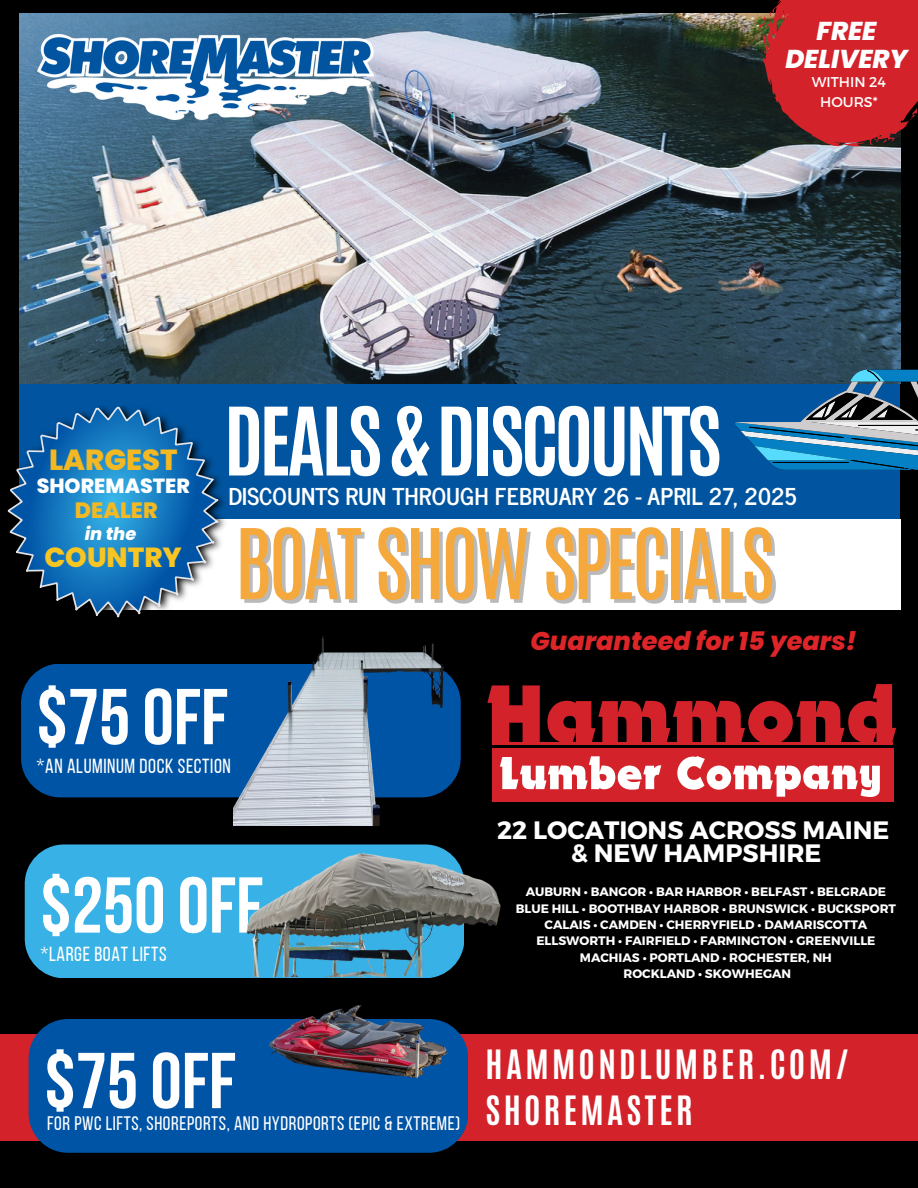
<style>
.page{position:relative;width:918px;height:1188px;background:#000}
.page>*{position:absolute;margin:0;border:0;box-sizing:border-box;transform-origin:0 0}
.t1{font:82.8px "Antonio";letter-spacing:-.05em;color:#f5a83c}
.t2{font:700 80.1px "Antonio";letter-spacing:-.05em;color:#fff}
.t3{font:700 78.9px "Bebas Neue";color:#fff}
.t4{font:700 33.75px/46.7px "Antonio";letter-spacing:.095em;color:#fff}
.t5{font:800 28.95px "Poppins";color:#f3b822}
.t6{font:800 27.6px "Poppins";color:#f8c522}
.t7{font:italic 800 25.8px/28.5px "Poppins";color:#fff;text-align:center}
.t8{font:italic 800 25.5px "Poppins";color:#de2528}
.t9{font:700 25.2px/23.7px "Montserrat";color:#fff;text-align:center}
.t10{font:700 23.1px "News Cycle";letter-spacing:.005em;color:#fff}
.t11{font:800 22.2px "Poppins";color:#f3b822}
.t12{font:800 20.55px "Poppins";color:#fff}
.t13{font:20.4px "Bebas Neue";letter-spacing:.03em;color:#fff}
.t14{font:19.5px "Bebas Neue";letter-spacing:.03em;color:#fff}
.t15{font:italic 800 17.7px "Poppins";color:#fff}
.t16{font:14.1px/19.4px "Montserrat";color:#fff;text-align:center}
.t17{font:700 12.3px/16.4px "Montserrat";color:#fff;text-align:center}
</style>
<div class="page">
<div style="left:19px;top:383px;width:881px;height:145px;background:#01549f"></div>
<img style="left:19px;top:14px;width:881px;height:370px">
<div style="left:100px;top:520px;width:800px;height:90px;background:#fff"></div>
<img style="left:37px;top:34px;width:336px;height:86px">
<div style="left:21px;top:664px;width:440px;height:133px;background:#0054a6;border-radius:39px"></div>
<img style="left:243px;top:636px;width:218px;height:154px">
<div style="left:25px;top:844px;width:439px;height:134px;background:#37b1e6;border-radius:39px"></div>
<img style="left:169px;top:790px;width:332px;height:186px">
<div style="left:0;top:1034px;width:918px;height:107px;background:#d3222a"></div>
<div style="left:29px;top:1019px;width:439px;height:134px;background:#0054a6;border-radius:39px"></div>
<img style="left:269px;top:1005px;width:188px;height:74px">
<svg style="left:759px;top:0;width:159px;height:146px;background:#b52228"></svg>
<svg style="left:7px;top:406px;width:213px;height:212px"></svg>
<svg style="left:487px;top:685px;width:53px;height:59px"></svg>
<svg style="left:547px;top:684px;width:349px;height:60px"></svg>
<div style="left:492px;top:749px;width:401px;height:53px;background:#d3222a"></div>
<svg style="left:500px;top:756px;width:161px;height:34px"></svg>
<svg style="left:677px;top:756px;width:203px;height:41px"></svg>
<hr style="left:492px;top:742px;width:400px;height:3px;background:#d3222a">
<svg style="left:734px;top:370px;width:184px;height:100px"></svg>
<h5 class="t7" style="left:785px;top:17px;width:124px">FREE<br>DELIVERY</h5>
<h2 class="t16" style="left:812px;top:72px;width:76px">WITHIN 24<br>HOURS*</h2>
<h6 class="t5" style="left:49px;top:439px;width:130px">LARGEST</h6>
<p class="t12" style="left:37px;top:471px;width:155px">SHOREMASTER</p>
<p class="t11" style="left:75px;top:494px;width:84px">DEALER</p>
<p class="t15" style="left:85px;top:521px;width:53px">in the</p>
<p class="t6" style="left:44px;top:538px;width:139px">COUNTRY</p>
<p class="t2" style="left:224px;top:384px;width:499px">DEALS&amp;DISCOUNTS</p>
<h1 class="t10" style="left:228px;top:476px;width:570px">DISCOUNTS RUN THROUGH FEBRUARY 26 - APRIL 27, 2025</h1>
<p class="t1" style="left:234px;top:505px;width:543px">BOAT SHOW SPECIALS</p>
<p class="t8" style="left:531px;top:623px;width:328px">Guaranteed for 15 years!</p>
<p class="t3" style="left:37px;top:685px;width:193px">$75OFF</p>
<h5 class="t13" style="left:37px;top:757px;width:196px">*AN ALUMINUM DOCK SECTION</h5>
<p class="t3" style="left:40px;top:873px;width:224px">$250OFF</p>
<p class="t13" style="left:40px;top:946px;width:128px">*LARGE BOAT LIFTS</p>
<p class="t9" style="left:497px;top:817px;width:394px">22 LOCATIONS ACROSS MAINE &amp; NEW HAMPSHIRE</p>
<p class="t17" style="left:516px;top:883px;width:382px">AUBURN • BANGOR • BAR HARBOR • BELFAST • BELGRADE BLUE HILL • BOOTHBAY HARBOR • BRUNSWICK • BUCKSPORT CALAIS • CAMDEN • CHERRYFIELD • DAMARISCOTTA ELLSWORTH • FAIRFIELD • FARMINGTON • GREENVILLE MACHIAS • PORTLAND • ROCHESTER, NH</p>
<h3 class="t17" style="left:623px;top:965px;width:169px">ROCKLAND • SKOWHEGAN</h3>
<p class="t3" style="left:44px;top:1049px;width:193px">$75OFF</p>
<p class="t14" style="left:47px;top:1116px;width:414px">FOR PWC LIFTS, SHOREPORTS, AND HYDROPORTS (EPIC &amp; EXTREME)</p>
<p class="t4" style="left:486px;top:1041px;width:365px">HAMMONDLUMBER.COM/<br>SHOREMASTER</p>
</div>
